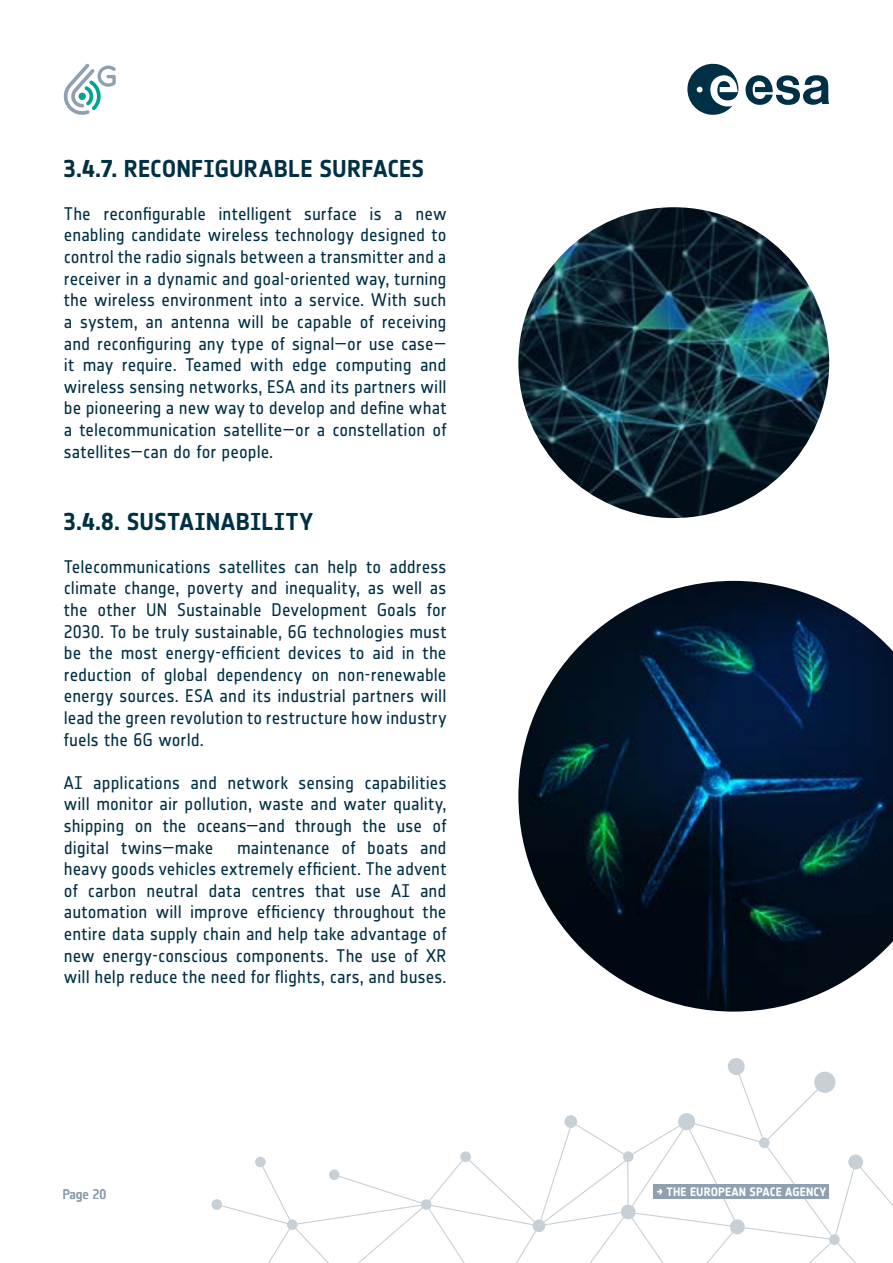
<style>
.page{position:relative;width:893px;height:1263px;background:#fff}
.page>*{position:absolute;margin:0;border:0;box-sizing:border-box;transform-origin:0 0}
.t1{font:700 24px "Notes Esa";letter-spacing:.01em;color:#003045}
.t2{font:18px/21.6px "Notes Esa";letter-spacing:.005em;color:#003045;text-align:justify}
.t3{font:13.5px "Notes Esa";letter-spacing:-.005em;color:#8fa1b0}
.t4{font:700 12px "Notes Esa";letter-spacing:.01em;color:#fff}
</style>
<div class="page">
<svg style="left:211px;top:1058px;width:682px;height:205px"></svg>
<svg style="left:63px;top:64px;width:53px;height:51px"></svg>
<svg style="left:745px;top:75px;width:84px;height:30px"></svg>
<svg style="left:687px;top:63px;width:51px;height:52px"></svg>
<div style="left:653px;top:1184px;width:176px;height:15px;background:#8fa1b0"></div>
<img style="left:518px;top:207px;width:311px;height:311px;border-radius:155px">
<img style="left:518px;top:581px;width:375px;height:430px">
<h1 class="t1" style="left:64px;top:154px;width:362px">3.4.7. RECONFIGURABLE SURFACES</h1>
<p class="t2" style="left:64px;top:203px;width:384px">The reconfigurable intelligent surface is a new enabling candidate wireless technology designed to control the radio signals between a transmitter and a receiver in a dynamic and goal-oriented way, turning the wireless environment into a service. With such a system, an antenna will be capable of receiving and reconfiguring any type of signal—or use case— it may require. Teamed with edge computing and wireless sensing networks, ESA and its partners will be pioneering a new way to develop and define what a telecommunication satellite—or a constellation of satellites—can do for people.</p>
<h1 class="t1" style="left:64px;top:507px;width:251px">3.4.8. SUSTAINABILITY</h1>
<p class="t2" style="left:64px;top:556px;width:384px">Telecommunications satellites can help to address climate change, poverty and inequality, as well as the other UN Sustainable Development Goals for 2030. To be truly sustainable, 6G technologies must be the most energy-efficient devices to aid in the reduction of global dependency on non-renewable energy sources. ESA and its industrial partners will lead the green revolution to restructure how industry fuels the 6G world.</p>
<p class="t2" style="left:64px;top:772px;width:384px">AI applications and network sensing capabilities will monitor air pollution, waste and water quality, shipping on the oceans—and through the use of digital twins—make</p>
<p class="t2" style="left:64px;top:837px;width:384px;text-indent:173px">maintenance of boats and heavy goods vehicles extremely efficient. The advent of carbon neutral data centres that use AI and automation will improve efficiency throughout the entire data supply chain and help take advantage of new energy-conscious components. The use of XR will help reduce the need for flights, cars, and buses.</p>
<p class="t3" style="left:63px;top:1186px;width:45px">Page 20</p>
<p class="t4" style="left:656px;top:1185px;width:171px">→ THE EUROPEAN SPACE AGENCY</p>
</div>
